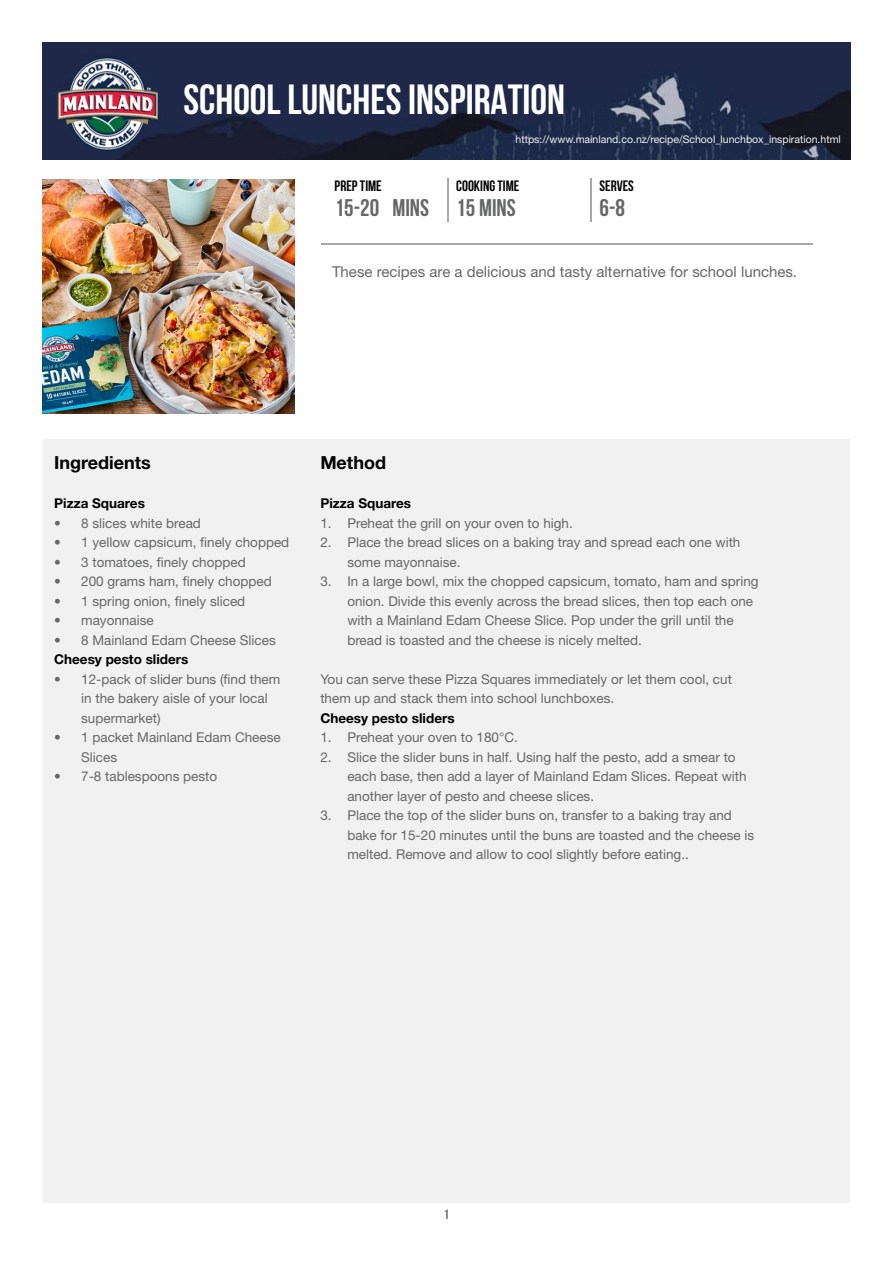
<style>
.page{position:relative;width:893px;height:1263px;background:#fff}
.page>*{position:absolute;margin:0;border:0;box-sizing:border-box;transform-origin:0 0}
.t1{font:700 42px "Bebas Neue";color:#fff}
.t2{font:700 24px "Bebas Neue";color:#666767}
.t3{font:700 18px "Helvetica Neue LT Std";color:#000}
.t4{font:15px "Helvetica Neue LT Std";color:#666767}
.t5{font:700 15px "Bebas Neue";color:#000}
.t6{font:13.5px/19.5px "Helvetica Neue LT Std";color:#666767}
.t7{font:700 13.5px "Helvetica Neue LT Std";color:#000}
.t8{font:700 13.5px "Bebas Neue";color:#666767}
.t9{font:10.5px "Helvetica Neue LT Std";color:#f1f1f1}
</style>
<div class="page">
<div style="left:43px;top:439px;width:807px;height:763px;background:#f1f1f1"></div>
<img style="left:43px;top:43px;width:807px;height:116px">
<hr style="left:321px;top:243px;width:491px;height:2px;background:#a7a7a7">
<hr style="left:590px;top:178px;width:1px;height:44px;background:#a7a7a7">
<hr style="left:447px;top:178px;width:2px;height:44px;background:#a7a7a7">
<img style="left:43px;top:180px;width:252px;height:234px">
<h1 class="t1" style="left:183px;top:77px;width:383px">SCHOOL LUNCHES INSPIRATION</h1>
<p class="t9" style="left:516px;top:133px;width:327px">https://www.mainland.co.nz/recipe/School_lunchbox_inspiration.html</p>
<p class="t5" style="left:335px;top:177px;width:49px">PREP TIME</p>
<p class="t5" style="left:456px;top:177px;width:65px">COOKING TIME</p>
<p class="t5" style="left:600px;top:177px;width:36px">SERVES</p>
<h2 class="t2" style="left:335px;top:194px;width:183px">15-20 MINS 15 MINS</h2>
<h2 class="t2" style="left:600px;top:194px;width:27px">6-8</h2>
<p class="t4" style="left:332px;top:263px;width:467px">These recipes are a delicious and tasty alternative for school lunches.</p>
<h3 class="t3" style="left:54px;top:451px;width:98px">Ingredients</h3>
<h3 class="t3" style="left:320px;top:451px;width:67px">Method</h3>
<p class="t7" style="left:54px;top:495px;width:92px">Pizza Squares</p>
<p class="t6" style="left:54px;top:513px;width:148px">• 8 slices white bread</p>
<p class="t6" style="left:54px;top:532px;width:237px">• 1 yellow capsicum, finely chopped</p>
<p class="t6" style="left:54px;top:552px;width:193px">• 3 tomatoes, finely chopped</p>
<p class="t6" style="left:54px;top:571px;width:219px">• 200 grams ham, finely chopped</p>
<p class="t6" style="left:54px;top:591px;width:193px">• 1 spring onion, finely sliced</p>
<p class="t6" style="left:54px;top:610px;width:101px">• mayonnaise</p>
<p class="t6" style="left:54px;top:630px;width:223px">• 8 Mainland Edam Cheese Slices</p>
<p class="t7" style="left:54px;top:651px;width:136px">Cheesy pesto sliders</p>
<p class="t6" style="left:81px;top:669px;width:201px;text-indent:-27px">• 12-pack of slider buns (find them in the bakery aisle of your local supermarket)</p>
<p class="t6" style="left:81px;top:727px;width:201px;text-indent:-27px">• 1 packet Mainland Edam Cheese<br>Slices</p>
<p class="t6" style="left:54px;top:766px;width:165px">• 7-8 tablespoons pesto</p>
<p class="t7" style="left:320px;top:495px;width:92px">Pizza Squares</p>
<p class="t6" style="left:320px;top:513px;width:254px">1. Preheat the grill on your oven to high.</p>
<p class="t6" style="left:347px;top:532px;width:395px;text-indent:-27px">2. Place the bread slices on a baking tray and spread each one with some mayonnaise.</p>
<p class="t6" style="left:347px;top:571px;width:413px;text-indent:-27px">3. In a large bowl, mix the chopped capsicum, tomato, ham and spring onion. Divide this evenly across the bread slices, then top each one with a Mainland Edam Cheese Slice. Pop under the grill until the bread is toasted and the cheese is nicely melted.</p>
<p class="t6" style="left:320px;top:669px;width:413px">You can serve these Pizza Squares immediately or let them cool, cut them up and stack them into school lunchboxes.</p>
<p class="t7" style="left:320px;top:709px;width:136px">Cheesy pesto sliders</p>
<p class="t6" style="left:320px;top:727px;width:199px">1. Preheat your oven to 180°C.</p>
<p class="t6" style="left:347px;top:747px;width:401px;text-indent:-27px">2. Slice the slider buns in half. Using half the pesto, add a smear to each base, then add a layer of Mainland Edam Slices. Repeat with another layer of pesto and cheese slices.</p>
<p class="t6" style="left:347px;top:805px;width:408px;text-indent:-27px">3. Place the top of the slider buns on, transfer to a baking tray and bake for 15-20 minutes until the buns are toasted and the cheese is melted. Remove and allow to cool slightly before eating..</p>
<p class="t8" style="left:444px;top:1207px;width:7px">1</p>
</div>
